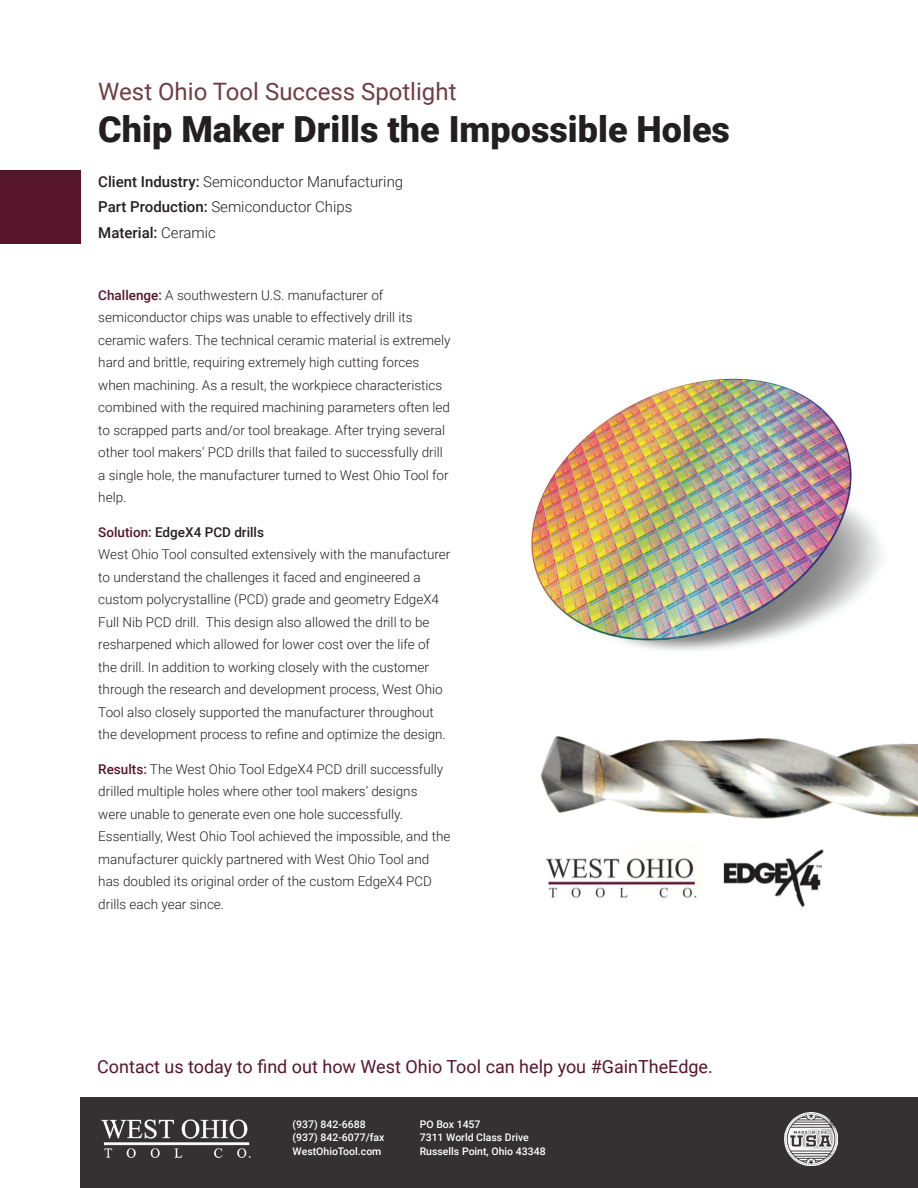
<style>
.page{position:relative;width:918px;height:1188px;background:#fff}
.page>*{position:absolute;margin:0;border:0;box-sizing:border-box;transform-origin:0 0}
.t1{font:900 36px "Roboto";color:#231f20}
.t2{font:24px "Roboto";color:#703c46}
.t3{font:18px "Roboto";color:#57152c}
.t4{font:300 15px/25.5px "Roboto";color:#231f20}
.t5{font:300 13.5px/22.5px "Roboto";color:#231f20}
.t6{font:500 10.5px/13.5px "Roboto";color:#fff}
.s1{font-weight:500}
.s2{font-weight:500;color:#57152c}
</style>
<div class="page">
<div style="left:0;top:170px;width:81px;height:74px;background:#57152c"></div>
<div style="left:81px;top:1097px;width:837px;height:91px;background:#353132"></div>
<img style="left:101px;top:1119px;width:150px;height:39px">
<img style="left:785px;top:1112px;width:53px;height:53px">
<img style="left:540px;top:736px;width:378px;height:162px">
<img style="left:531px;top:378px;width:351px;height:273px">
<h2 class="t2" style="left:98px;top:75px;width:360px">West Ohio Tool Success Spotlight</h2>
<h1 class="t1" style="left:98px;top:104px;width:633px">Chip Maker Drills the Impossible Holes</h1>
<p class="t4" style="left:98px;top:168px;width:306px"><span class="s1">Client Industry:</span> Semiconductor Manufacturing<br><span class="s1">Part Production:</span> Semiconductor Chips<br><span class="s1">Material:</span> Ceramic</p>
<p class="t5" style="left:98px;top:283px;width:354px"><span class="s2">Challenge:</span> A southwestern U.S. manufacturer of semiconductor chips was unable to effectively drill its ceramic wafers. The technical ceramic material is extremely hard and brittle, requiring extremely high cutting forces when machining. As a result, the workpiece characteristics combined with the required machining parameters often led to scrapped parts and/or tool breakage. After trying several other tool makers’ PCD drills that failed to successfully drill a single hole, the manufacturer turned to West Ohio Tool for help.</p>
<p class="t5" style="left:98px;top:520px;width:354px"><span class="s2">Solution:</span> <span class="s1">EdgeX4 PCD drills<br></span>West Ohio Tool consulted extensively with the manufacturer to understand the challenges it faced and engineered a custom polycrystalline (PCD) grade and geometry EdgeX4<br>Full Nib PCD drill. This design also allowed the drill to be resharpened which allowed for lower cost over the life of the drill. In addition to working closely with the customer through the research and development process, West Ohio Tool also closely supported the manufacturer throughout the development process to refine and optimize the design.</p>
<p class="t5" style="left:98px;top:757px;width:354px"><span class="s2">Results:</span> The West Ohio Tool EdgeX4 PCD drill successfully drilled multiple holes where other tool makers’ designs<br>were unable to generate even one hole successfully.<br>Essentially, West Ohio Tool achieved the impossible, and the manufacturer quickly partnered with West Ohio Tool and has doubled its original order of the custom EdgeX4 PCD drills each year since.</p>
<h3 class="t3" style="left:97px;top:1054px;width:617px">Contact us today to find out how West Ohio Tool can help you #GainTheEdge.</h3>
<p class="t6" style="left:293px;top:1117px;width:93px">(937) 842-6688 (937) 842-6077/fax<br>WestOhioTool.com</p>
<p class="t6" style="left:420px;top:1117px;width:127px">PO Box 1457<br>7311 World Class Drive<br>Russells Point, Ohio 43348</p>
</div>
